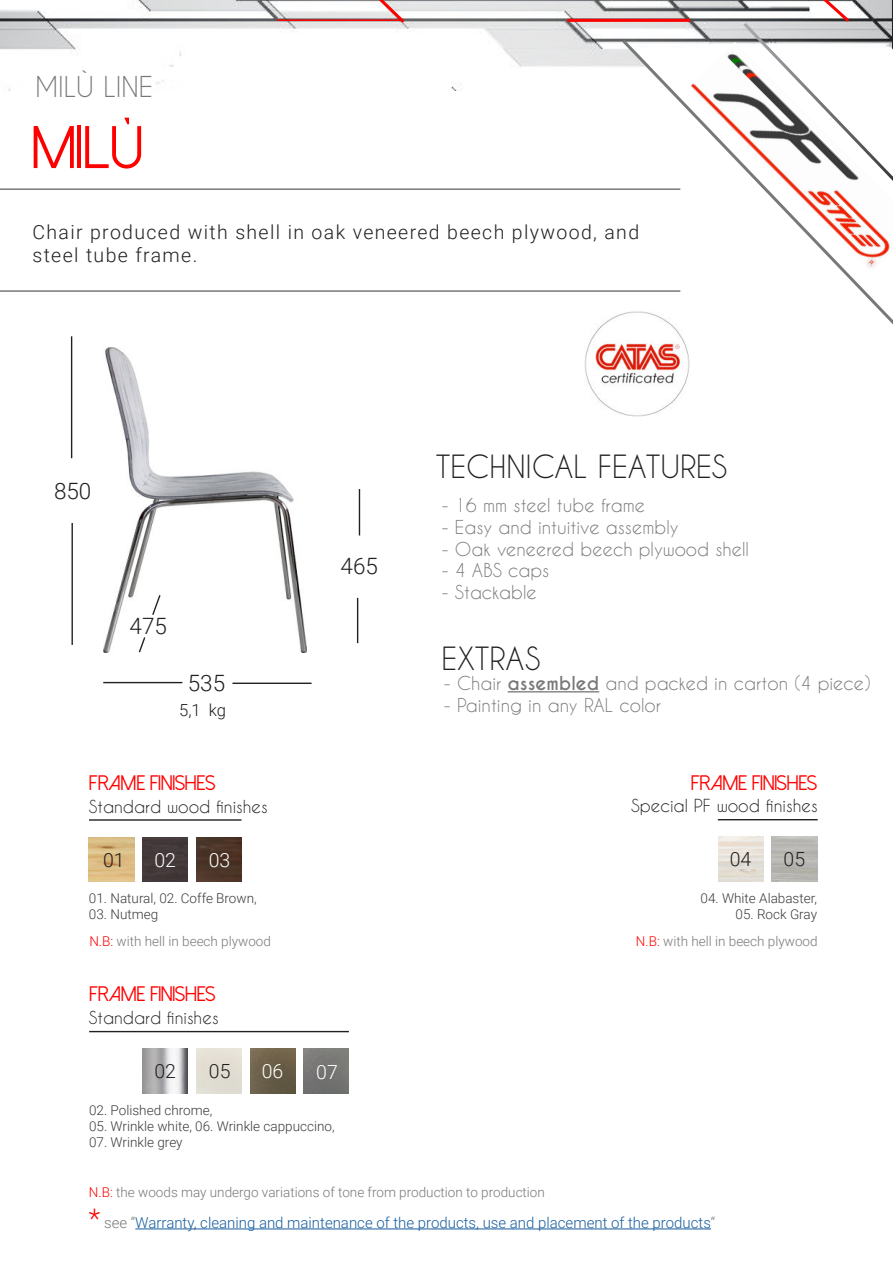
<style>
.page{position:relative;width:893px;height:1263px;background:#fff}
.page>*{position:absolute;margin:0;border:0;box-sizing:border-box;transform-origin:0 0}
.t1{font:60px "Dolce Vita";color:#f00}
.t2{font:30px "Caviar Dreams";color:#231f20}
.t3{font:27px "Caviar Dreams";color:#787878}
.t4{font:300 22.5px "Roboto";color:#231f20}
.t5{font:21px "Dolce Vita";color:#f00}
.t6{font:300 19.5px "Roboto";letter-spacing:.07em;color:#231f20}
.t7{font:300 19.5px "Roboto";color:#fff}
.t8{font:18px "Caviar Dreams";color:#787878}
.t9{font:16.8px "Caviar Dreams";color:#231f20}
.t10{font:300 16.65px "Roboto";color:#231f20}
.t11{font:300 15px "Roboto";color:#175d9e}
.t12{font:300 13.5px "Roboto";color:#3b3b3b}
.t13{font:300 13.5px "Roboto";color:#787878}
.s1{font-weight:700}
.s2{color:#f00}
.s3{font-size:27px;color:#f00}
.s4{color:#787878}
</style>
<div class="page">
<svg style="left:0;top:0;width:893px;height:91px"></svg>
<hr style="left:567px;top:19px;width:123px;height:3px;background:#f00">
<svg style="left:376px;top:0;width:32px;height:26px"></svg>
<hr style="left:277px;top:19px;width:124px;height:2px;background:#f00">
<svg style="left:820px;top:0;width:32px;height:20px"></svg>
<hr style="left:0;top:188px;width:680px;height:2px;background:#787878">
<hr style="left:0;top:290px;width:680px;height:2px;background:#787878">
<svg style="left:619px;top:37px;width:121px;height:255px"></svg>
<img style="left:688px;top:42px;width:52px;height:231px">
<svg style="left:740px;top:20px;width:153px;height:305px"></svg>
<hr style="left:508px;top:691px;width:91px;height:1px;background:#787878">
<img style="left:585px;top:311px;width:105px;height:105px">
<hr style="left:72px;top:523px;width:1px;height:122px;background:#231f20">
<hr style="left:357px;top:598px;width:1px;height:45px;background:#231f20">
<hr style="left:71px;top:336px;width:1px;height:122px;background:#231f20">
<hr style="left:359px;top:489px;width:1px;height:46px;background:#231f20">
<img style="left:103px;top:347px;width:204px;height:305px">
<hr style="left:103px;top:682px;width:79px;height:1px;background:#231f20">
<hr style="left:232px;top:683px;width:80px;height:1px;background:#231f20">
<svg style="left:138px;top:636px;width:9px;height:17px"></svg>
<svg style="left:151px;top:593px;width:11px;height:23px"></svg>
<img style="left:143px;top:1049px;width:45px;height:44px">
<hr style="left:89px;top:1031px;width:260px;height:1px;background:#231f20">
<img style="left:250px;top:1049px;width:45px;height:44px">
<img style="left:304px;top:1049px;width:45px;height:44px">
<hr style="left:135px;top:1228px;width:576px;height:1px;background:#175d9e">
<hr style="left:718px;top:819px;width:100px;height:1px;background:#231f20">
<img style="left:718px;top:837px;width:45px;height:44px">
<img style="left:89px;top:837px;width:45px;height:45px">
<img style="left:196px;top:837px;width:45px;height:45px">
<div style="left:143px;top:837px;width:45px;height:45px;background:#433939"></div>
<hr style="left:89px;top:819px;width:152px;height:2px;background:#231f20">
<p class="t3" style="left:36px;top:71px;width:119px">MILÙ LINE</p>
<p class="t1" style="left:31px;top:117px;width:114px">MILÙ</p>
<p class="t6" style="left:32px;top:218px;width:608px">Chair produced with shell in oak veneered beech plywood, and</p>
<p class="t6" style="left:32px;top:242px;width:166px">steel tube frame.</p>
<p class="t4" style="left:54px;top:475px;width:39px">850</p>
<p class="t4" style="left:130px;top:610px;width:39px">475</p>
<p class="t4" style="left:188px;top:667px;width:39px">535</p>
<p class="t10" style="left:179px;top:699px;width:48px">5,1 kg</p>
<p class="t4" style="left:341px;top:551px;width:39px">465</p>
<p class="t2" style="left:436px;top:448px;width:293px">TECHNICAL FEATURES</p>
<p class="t8" style="left:441px;top:495px;width:205px">- 16 mm steel tube frame</p>
<p class="t8" style="left:441px;top:516px;width:239px">- Easy and intuitive assembly</p>
<p class="t8" style="left:441px;top:538px;width:309px">- Oak veneered beech plywood shell</p>
<p class="t8" style="left:441px;top:559px;width:109px">- 4 ABS caps</p>
<p class="t8" style="left:441px;top:581px;width:97px">- Stackable</p>
<p class="t2" style="left:441px;top:641px;width:101px">EXTRAS</p>
<p class="t8" style="left:443px;top:672px;width:428px">- Chair <span class="s1">assembled</span> and packed in carton (4 piece)</p>
<p class="t8" style="left:443px;top:694px;width:219px">- Painting in any RAL color</p>
<p class="t5" style="left:89px;top:772px;width:128px">FRAME FINISHES</p>
<p class="t5" style="left:691px;top:772px;width:128px">FRAME FINISHES</p>
<p class="t9" style="left:89px;top:796px;width:180px">Standard wood finishes</p>
<p class="t9" style="left:631px;top:796px;width:188px">Special PF wood finishes</p>
<p class="t6" style="left:103px;top:846px;width:23px">01</p>
<p class="t7" style="left:154px;top:846px;width:23px">02</p>
<p class="t7" style="left:209px;top:846px;width:23px">03</p>
<p class="t6" style="left:730px;top:846px;width:23px">04</p>
<p class="t6" style="left:784px;top:846px;width:23px">05</p>
<p class="t12" style="left:89px;top:889px;width:169px">01. Natural, 02. Coffe Brown,</p>
<p class="t12" style="left:89px;top:905px;width:71px">03. Nutmeg</p>
<p class="t13" style="left:89px;top:931px;width:183px"><span class="s2">N.B:</span> with hell in beech plywood</p>
<p class="t5" style="left:89px;top:984px;width:128px">FRAME FINISHES</p>
<p class="t9" style="left:89px;top:1008px;width:131px">Standard finishes</p>
<p class="t6" style="left:154px;top:1058px;width:23px">02</p>
<p class="t12" style="left:89px;top:1100px;width:125px">02. Polished chrome,</p>
<p class="t12" style="left:89px;top:1117px;width:247px">05. Wrinkle white, 06. Wrinkle cappuccino,</p>
<p class="t12" style="left:89px;top:1133px;width:95px">07. Wrinkle grey</p>
<p class="t6" style="left:209px;top:1058px;width:23px">05</p>
<p class="t7" style="left:262px;top:1058px;width:23px">06</p>
<p class="t7" style="left:316px;top:1058px;width:23px">07</p>
<p class="t12" style="left:701px;top:889px;width:118px">04. White Alabaster,</p>
<p class="t12" style="left:736px;top:905px;width:83px">05. Rock Gray</p>
<p class="t13" style="left:636px;top:931px;width:183px"><span class="s2">N.B:</span> with hell in beech plywood</p>
<p class="t13" style="left:89px;top:1183px;width:457px"><span class="s2">N.B:</span> the woods may undergo variations of tone from production to production</p>
<p class="t11" style="left:89px;top:1212px;width:628px"><span class="s3">*</span> <span class="s4">see “</span>Warranty, cleaning and maintenance of the products, use and placement of the products<span class="s4">“</span></p>
</div>
